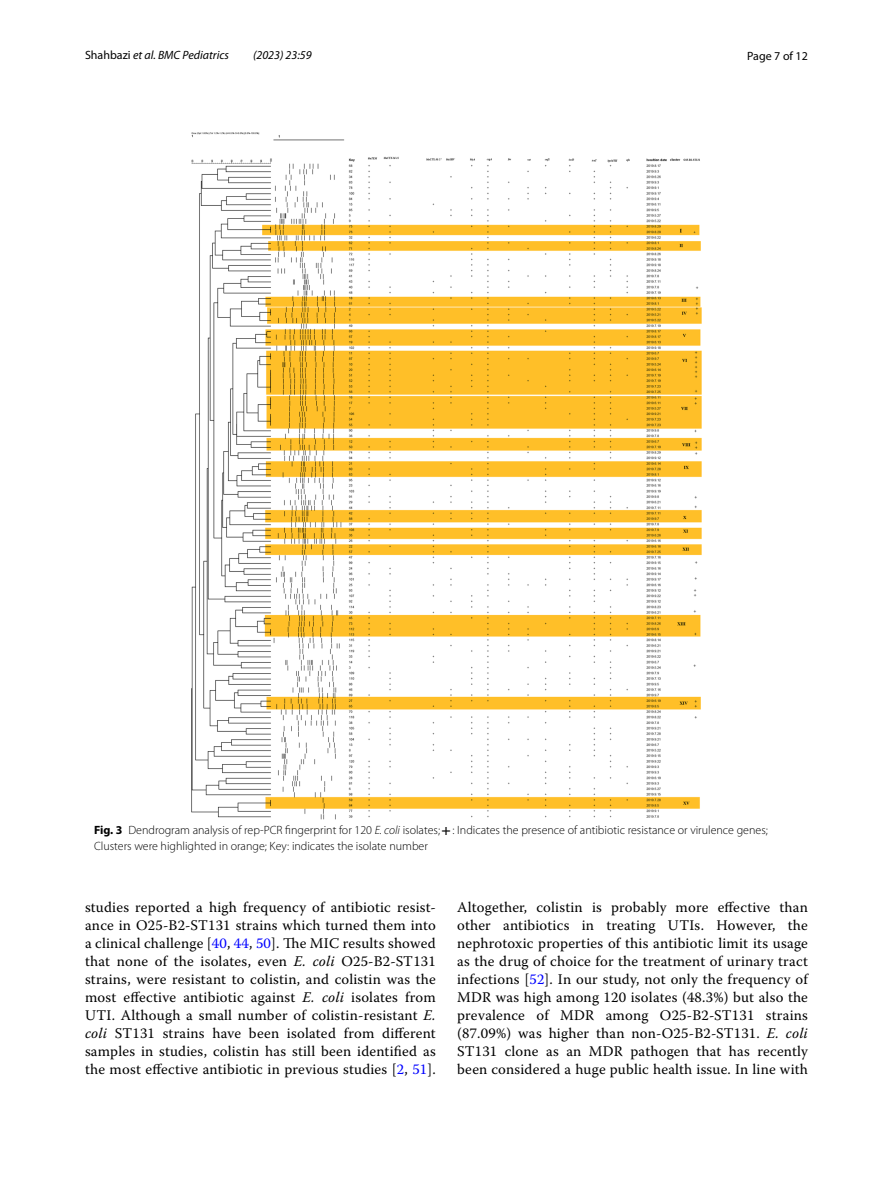
<style>
.page{position:relative;width:893px;height:1187px;background:#fff}
.page>*{position:absolute;margin:0;border:0;box-sizing:border-box;transform-origin:0 0}
.t1{font:14.7px/18px "Warnock Pro";letter-spacing:.015em;color:#000;text-align:justify}
.t2{font:300 12px/15px "Myriad Pro";color:#000}
.t3{font:italic 12px "Myriad Pro";color:#000}
.t4{font:12px "Myriad Pro";color:#000}
.s1{font-style:normal}
.s2{font-weight:700}
.s3{font-style:italic}
.s4{font-family:"SPSMTSYB Bold";font-weight:400}
.s5{color:#00f}
</style>
<div class="page">
<img style="left:191px;top:133px;width:511px;height:686px">
<p class="t3" style="left:85px;top:48px;width:145px"><span class="s1">Shahbazi</span> et al. BMC Pediatrics</p>
<p class="t3" style="left:253px;top:48px;width:60px">(2023) 23:59</p>
<p class="t4" style="left:747px;top:48px;width:62px">Page 7 of 12</p>
<p class="t2" style="left:94px;top:823px;width:675px"><span class="s2">Fig. 3</span> Dendrogram analysis of rep-PCR fingerprint for 120 <span class="s3">E. coli</span> isolates;<span class="s4">+</span>: Indicates the presence of antibiotic resistance or virulence genes;<br>Clusters were highlighted in orange; Key: indicates the isolate number</p>
<p class="t1" style="left:85px;top:897px;width:352px">studies reported a high frequency of antibiotic resist&shy;ance in O25-B2-ST131 strains which turned them into a clinical challenge [<span class="s5">40</span>, <span class="s5">44</span>, <span class="s5">50</span>]. The MIC results showed that none of the isolates, even <span class="s3">E. coli</span> O25-B2-ST131 strains, were resistant to colistin, and colistin was the most effective antibiotic against <span class="s3">E. coli</span> isolates from UTI. Although a small number of colistin-resistant <span class="s3">E. coli</span> ST131 strains have been isolated from different samples in studies, colistin has still been identified as the most effective antibiotic in previous studies [<span class="s5">2</span>, <span class="s5">51</span>].</p>
<p class="t1" style="left:457px;top:897px;width:352px">Altogether, colistin is probably more effective than other antibiotics in treating UTIs. However, the nephrotoxic properties of this antibiotic limit its usage as the drug of choice for the treatment of urinary tract infections [<span class="s5">52</span>]. In our study, not only the frequency of MDR was high among 120 isolates (48.3%) but also the prevalence of MDR among O25-B2-ST131 strains (87.09%) was higher than non-O25-B2-ST131. <span class="s3">E. coli </span>ST131 clone as an MDR pathogen that has recently been considered a huge public health issue. In line with</p>
</div>
